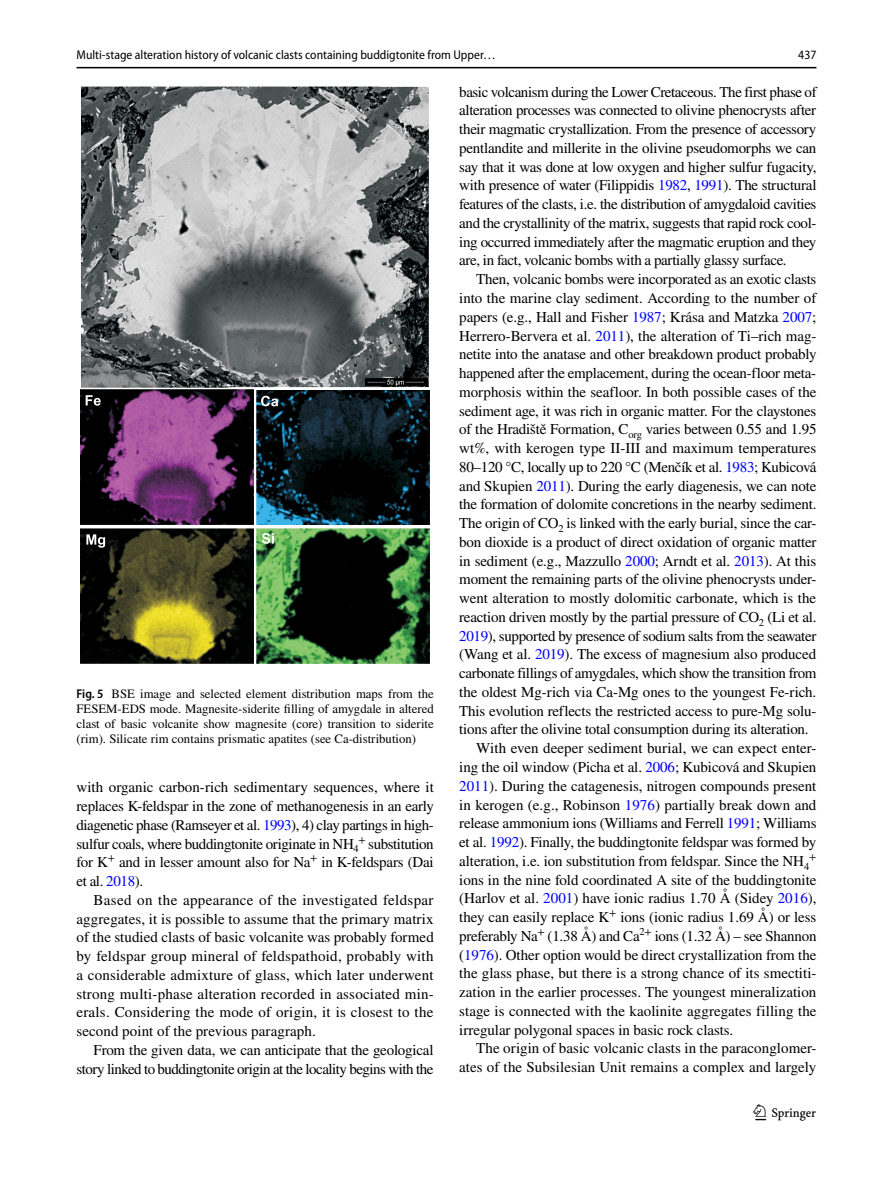
<style>
.page{position:relative;width:893px;height:1187px;background:#fff}
.page>*{position:absolute;margin:0;border:0;box-sizing:border-box;transform-origin:0 0}
.t1{font:22.5px "Springnew Regular 3";color:#000}
.t2{font:15px/18.8px "STIX";letter-spacing:-.015em;color:#000;text-align:justify}
.t3{font:15px/18.8px "STIX";letter-spacing:.005em;color:#000;text-align:right}
.t4{font:15px/18.8px "STIX";letter-spacing:-.035em;color:#000;text-align:right}
.t5{font:12.75px/15px "STIX";color:#000;text-align:justify}
.t6{font:12.75px "Myriad Pro Semi Cn 3";color:#000}
.t7{font:semi-condensed 12.75px "Myriad Pro";color:#000}
.t8{font:10.5px "STIX";color:#000}
.s1{font-family:"Myriad Pro";font-weight:600;font-stretch:semi-condensed}
.s2{color:#00f}
</style>
<div class="page">
<hr style="left:77px;top:67px;width:739px;height:1px;background:#000">
<svg style="left:80px;top:387px;width:350px;height:276px"></svg>
<img style="left:257px;top:390px;width:172px;height:135px">
<img style="left:81px;top:389px;width:172px;height:135px">
<img style="left:257px;top:528px;width:172px;height:135px">
<img style="left:81px;top:528px;width:172px;height:135px">
<img style="left:81px;top:87px;width:348px;height:300px">
<svg style="left:86px;top:395px;width:15px;height:10px"></svg>
<svg style="left:261px;top:395px;width:17px;height:11px"></svg>
<svg style="left:262px;top:533px;width:12px;height:10px"></svg>
<svg style="left:86px;top:534px;width:19px;height:13px"></svg>
<img style="left:365px;top:378px;width:62px;height:7px">
<p class="t6" style="left:77px;top:48px;width:421px">Multi‑stage alteration history of volcanic clasts containing buddigtonite from Upper…</p>
<p class="t7" style="left:798px;top:48px;width:20px">437</p>
<p class="t5" style="left:77px;top:687px;width:359px"><span class="s1">Fig. 5</span> BSE image and selected element distribution maps from the FESEM-EDS mode. Magnesite-siderite filling of amygdale in altered clast of basic volcanite show magnesite (core) transition to siderite (rim). Silicate rim contains prismatic apatites (see Ca-distribution)</p>
<p class="t2" style="left:77px;top:778px;width:359px">with organic carbon-rich sedimentary sequences, where it replaces K-feldspar in the zone of methanogenesis in an early diagenetic phase (Ramseyer et al. <span class="s2">1993</span>), 4) clay partings in high&shy;sulfur coals, where buddingtonite originate in NH<sub>4</sub><sup>+</sup> substitution for K<sup>+</sup> and in lesser amount also for Na<sup>+</sup> in K-feldspars (Dai et al. <span class="s2">2018</span>).</p>
<p class="t2" style="left:77px;top:891px;width:359px;text-indent:17px">Based on the appearance of the investigated feldspar aggregates, it is possible to assume that the primary matrix of the studied clasts of basic volcanite was probably formed by feldspar group mineral of feldspathoid, probably with a considerable admixture of glass, which later underwent strong multi-phase alteration recorded in associated min&shy;erals. Considering the mode of origin, it is closest to the second point of the previous paragraph.</p>
<p class="t4" style="left:77px;top:1041px;width:359px">From the given data, we can anticipate that the geological story linked to buddingtonite origin at the locality begins with the</p>
<p class="t2" style="left:459px;top:83px;width:359px">basic volcanism during the Lower Cretaceous. The first phase of alteration processes was connected to olivine phenocrysts after their magmatic crystallization. From the presence of accessory pentlandite and millerite in the olivine pseudomorphs we can say that it was done at low oxygen and higher sulfur fugacity, with presence of water (Filippidis <span class="s2">1982</span>, <span class="s2">1991</span>). The structural features of the clasts, i.e. the distribution of amygdaloid cavities and the crystallinity of the matrix, suggests that rapid rock cool&shy;ing occurred immediately after the magmatic eruption and they are, in fact, volcanic bombs with a partially glassy surface.</p>
<p class="t2" style="left:476px;top:271px;width:342px">Then, volcanic bombs were incorporated as an exotic clasts</p>
<p class="t2" style="left:459px;top:289px;width:359px">into the marine clay sediment. According to the number of</p>
<p class="t2" style="left:459px;top:308px;width:359px">papers (e.g., Hall and Fisher <span class="s2">1987</span>; Krása and Matzka <span class="s2">2007</span>;</p>
<p class="t2" style="left:459px;top:327px;width:359px">Herrero-Bervera et al. <span class="s2">2011</span>), the alteration of Ti–rich mag-</p>
<p class="t2" style="left:459px;top:346px;width:359px">netite into the anatase and other breakdown product probably</p>
<p class="t2" style="left:459px;top:364px;width:358px">happened after the emplacement, during the ocean-floor meta-</p>
<p class="t2" style="left:459px;top:383px;width:359px">morphosis within the seafloor. In both possible cases of the</p>
<p class="t2" style="left:459px;top:402px;width:359px">sediment age, it was rich in organic matter. For the claystones</p>
<p class="t2" style="left:459px;top:421px;width:359px">of the Hradiště Formation, C<sub>org</sub> varies between 0.55 and 1.95</p>
<p class="t3" style="left:459px;top:439px;width:359px">wt%, with kerogen type II-III and maximum temperatures</p>
<p class="t2" style="left:459px;top:458px;width:359px">80–120 °C, locally up to 220 °C (Menčík et al. <span class="s2">1983</span>; Kubicová</p>
<p class="t2" style="left:459px;top:477px;width:359px">and Skupien <span class="s2">2011</span>). During the early diagenesis, we can note</p>
<p class="t2" style="left:459px;top:496px;width:359px">the formation of dolomite concretions in the nearby sediment.</p>
<p class="t2" style="left:459px;top:514px;width:359px">The origin of CO<sub>2</sub> is linked with the early burial, since the car-</p>
<p class="t2" style="left:459px;top:533px;width:359px">bon dioxide is a product of direct oxidation of organic matter</p>
<p class="t2" style="left:459px;top:552px;width:359px">in sediment (e.g., Mazzullo <span class="s2">2000</span>; Arndt et al. <span class="s2">2013</span>). At this</p>
<p class="t2" style="left:459px;top:571px;width:359px">moment the remaining parts of the olivine phenocrysts under-</p>
<p class="t2" style="left:459px;top:589px;width:358px">went alteration to mostly dolomitic carbonate, which is the</p>
<p class="t2" style="left:459px;top:608px;width:359px">reaction driven mostly by the partial pressure of CO<sub>2</sub> (Li et al.</p>
<p class="t2" style="left:459px;top:627px;width:359px"><span class="s2">2019</span>), supported by presence of sodium salts from the seawater</p>
<p class="t2" style="left:459px;top:646px;width:358px">(Wang et al. <span class="s2">2019</span>). The excess of magnesium also produced</p>
<p class="t2" style="left:459px;top:664px;width:359px">carbonate fillings of amygdales, which show the transition from</p>
<p class="t2" style="left:459px;top:683px;width:359px">the oldest Mg-rich via Ca-Mg ones to the youngest Fe-rich.</p>
<p class="t2" style="left:459px;top:702px;width:359px">This evolution reflects the restricted access to pure-Mg solu-</p>
<p class="t2" style="left:459px;top:721px;width:351px">tions after the olivine total consumption during its alteration.</p>
<p class="t3" style="left:476px;top:739px;width:342px">With even deeper sediment burial, we can expect enter-</p>
<p class="t2" style="left:459px;top:758px;width:359px">ing the oil window (Picha et al. <span class="s2">2006</span>; Kubicová and Skupien</p>
<p class="t2" style="left:459px;top:777px;width:359px"><span class="s2">2011</span>). During the catagenesis, nitrogen compounds present</p>
<p class="t3" style="left:459px;top:796px;width:359px">in kerogen (e.g., Robinson <span class="s2">1976</span>) partially break down and</p>
<p class="t2" style="left:459px;top:814px;width:359px">release ammonium ions (Williams and Ferrell <span class="s2">1991</span>; Williams</p>
<p class="t2" style="left:459px;top:833px;width:358px">et al. <span class="s2">1992</span>). Finally, the buddingtonite feldspar was formed by</p>
<p class="t2" style="left:459px;top:852px;width:352px">alteration, i.e. ion substitution from feldspar. Since the NH<sub>4</sub></p>
<p class="t8" style="left:809px;top:849px;width:9px">+</p>
<p class="t2" style="left:459px;top:871px;width:359px">ions in the nine fold coordinated A site of the buddingtonite (Harlov et al. <span class="s2">2001</span>) have ionic radius 1.70 Å (Sidey <span class="s2">2016</span>), they can easily replace K<sup>+</sup> ions (ionic radius 1.69 Å) or less preferably Na<sup>+</sup> (1.38 Å) and Ca<sup>2+</sup> ions (1.32 Å) – see Shannon (<span class="s2">1976</span>). Other option would be direct crystallization from the the glass phase, but there is a strong chance of its smectiti&shy;zation in the earlier processes. The youngest mineralization stage is connected with the kaolinite aggregates filling the irregular polygonal spaces in basic rock clasts.</p>
<p class="t3" style="left:459px;top:1039px;width:359px">The origin of basic volcanic clasts in the paraconglomer&shy;ates of the Subsilesian Unit remains a complex and largely</p>
<h1 class="t1" style="left:755px;top:1104px;width:62px">1 3</h1>
</div>
